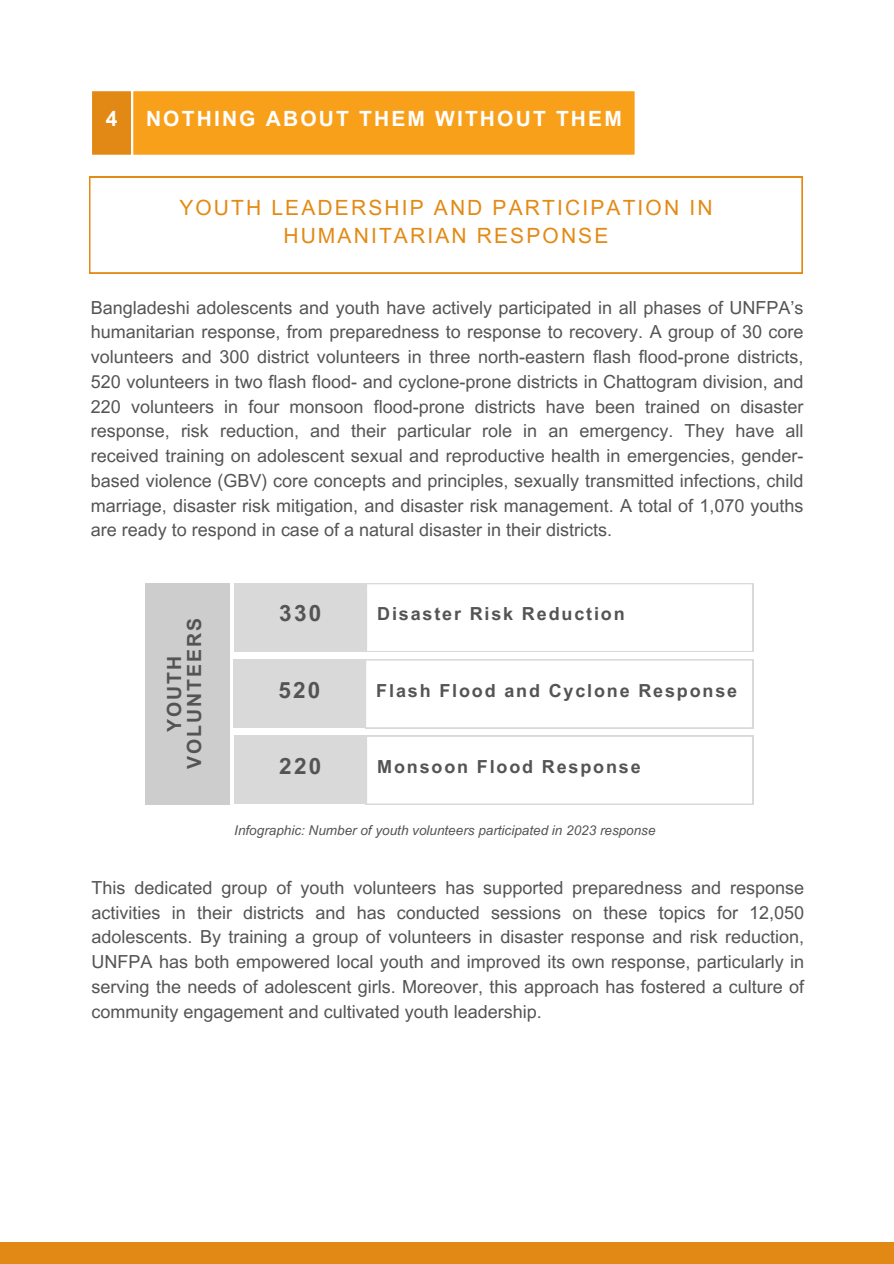
<style>
.page{position:relative;width:894px;height:1264px;background:#fff}
.page>*{position:absolute;margin:0;border:0;box-sizing:border-box;transform-origin:0 0}
.t1{font:700 22.5px "Arial MT Pro";letter-spacing:.1em;color:#545454}
.t2{font:21px/28.2px "Arial MT Pro";letter-spacing:.1em;color:#e38a15;text-align:center}
.t3{font:700 21px "Arial MT Pro";letter-spacing:.1em;color:#fff}
.t4{font:700 19.5px/20.2px "Arial MT Pro";letter-spacing:.1em;color:#545454;text-align:center}
.t5{font:18px/24.8px "Arial MT Pro";color:#545454;text-align:justify}
.t6{font:700 18px "Arial MT Pro";letter-spacing:.1em;color:#545454}
.t7{font:italic 13.5px "Arial MT Pro";color:#545454}
</style>
<div class="page">
<svg style="left:89px;top:177px;width:712px;height:96px"></svg>
<div style="left:0;top:1242px;width:893px;height:21px;background:#e28915"></div>
<svg style="left:365px;top:659px;width:387px;height:69px"></svg>
<div style="left:234px;top:659px;width:131px;height:69px;background:#d9d9d9"></div>
<svg style="left:366px;top:583px;width:386px;height:69px"></svg>
<div style="left:234px;top:583px;width:132px;height:68px;background:#d9d9d9"></div>
<div style="left:145px;top:583px;width:84px;height:221px;background:#cdcdcd"></div>
<svg style="left:366px;top:735px;width:386px;height:69px"></svg>
<div style="left:234px;top:735px;width:132px;height:69px;background:#d9d9d9"></div>
<svg style="left:92px;top:91px;width:543px;height:64px;background:#f79f1d"></svg>
<h1 class="t3" style="left:106px;top:111px;width:13px">4</h1>
<h4 class="t3" style="left:146px;top:111px;width:477px">NOTHING ABOUT THEM WITHOUT THEM</h4>
<p class="t2" style="left:179px;top:196px;width:534px">YOUTH LEADERSHIP AND PARTICIPATION IN<br>HUMANITARIAN RESPONSE</p>
<h4 class="t5" style="left:91px;top:297px;width:714px">Bangladeshi adolescents and youth have actively participated in all phases of UNFPA’s humanitarian response, from preparedness to response to recovery. A group of 30 core volunteers and 300 district volunteers in three north-eastern flash flood-prone districts, 520 volunteers in two flash flood- and cyclone-prone districts in Chattogram division, and 220 volunteers in four monsoon flood-prone districts have been trained on disaster response, risk reduction, and their particular role in an emergency. They have all received training on adolescent sexual and reproductive health in emergencies, gender&shy;based violence (GBV) core concepts and principles, sexually transmitted infections, child marriage, disaster risk mitigation, and disaster risk management. A total of 1,070 youths are ready to respond in case of a natural disaster in their districts.</h4>
<h1 class="t4" style="left:166px;top:769px;width:153px;rotate:-90deg">YOUTH<br>VOLUNTEERS</h1>
<p class="t1" style="left:279px;top:605px;width:44px">330</p>
<h5 class="t6" style="left:377px;top:607px;width:249px">Disaster Risk Reduction</h5>
<h1 class="t1" style="left:278px;top:681px;width:44px">520</h1>
<p class="t6" style="left:376px;top:683px;width:362px">Flash Flood and Cyclone Response</p>
<h1 class="t1" style="left:279px;top:757px;width:44px">220</h1>
<h4 class="t6" style="left:377px;top:759px;width:265px">Monsoon Flood Response</h4>
<h5 class="t7" style="left:234px;top:825px;width:422px">Infographic: Number of youth volunteers participated in 2023 response</h5>
<p class="t5" style="left:92px;top:877px;width:714px">This dedicated group of youth volunteers has supported preparedness and response activities in their districts and has conducted sessions on these topics for 12,050 adolescents. By training a group of volunteers in disaster response and risk reduction, UNFPA has both empowered local youth and improved its own response, particularly in serving the needs of adolescent girls. Moreover, this approach has fostered a culture of community engagement and cultivated youth leadership.</p>
</div>
